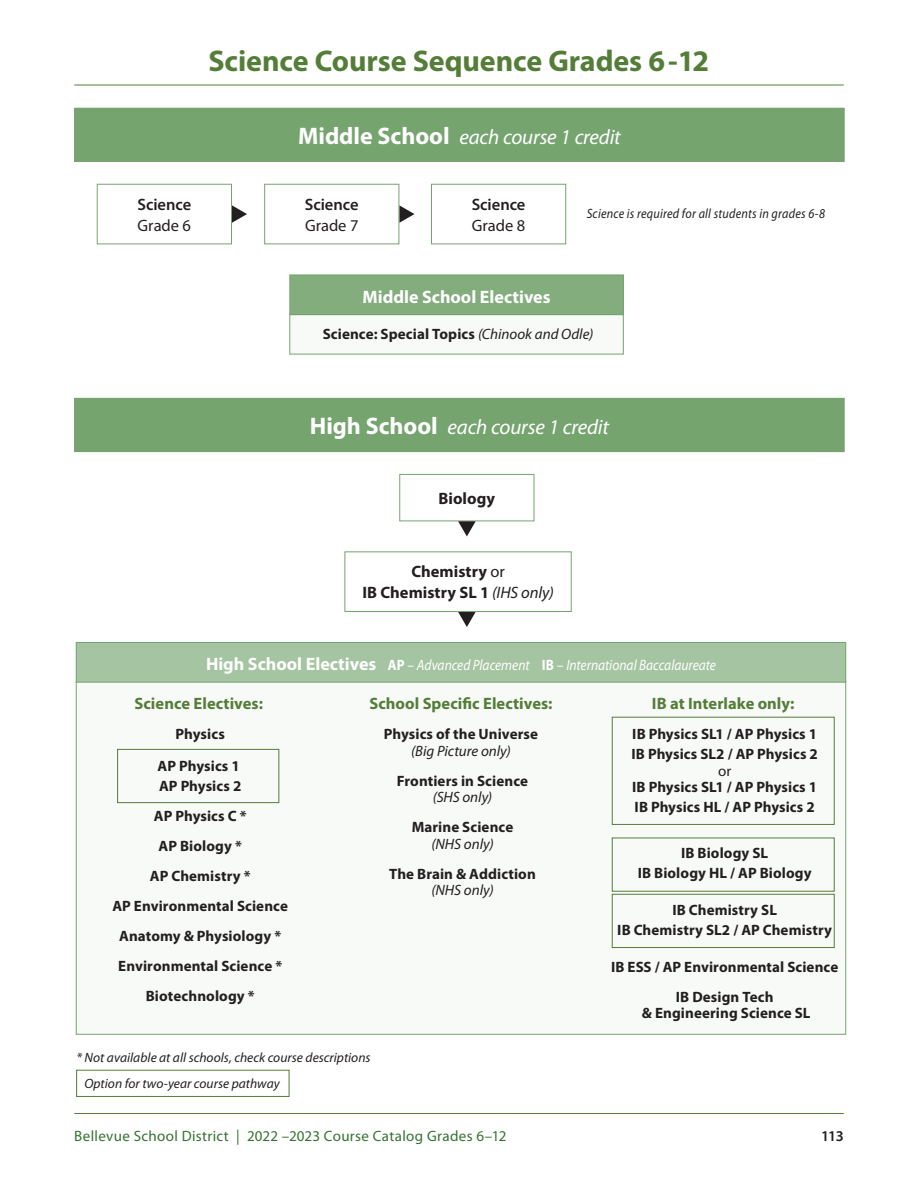
<style>
.page{position:relative;width:918px;height:1188px;background:#fff}
.page>*{position:absolute;margin:0;border:0;box-sizing:border-box;transform-origin:0 0}
.hdr{font:700 30px "Myriad Pro";letter-spacing:-.005em;color:#547d38}
.courseHD{font:italic 21px "Myriad Pro";letter-spacing:-.01em;color:#fff}
.Flow_Chart_Subhead{font:700 18px "Myriad Pro";color:#fff}
.flow_ch_COURSE{font:700 16.5px "Myriad Pro";letter-spacing:.005em;color:#547d38}
.flow_ch_COURSE-2{font:700 16.5px "Myriad Pro";color:#231f20}
.flowTTL_3C{font:600 16.5px "Myriad Pro";color:#231f20}
.flow_ch_TEXT{font:16.5px "Myriad Pro";color:#231f20}
.flow_ch_ELECTIVES{font:700 15px/16.5px "Myriad Pro";letter-spacing:.005em;color:#231f20;text-align:center}
.Flow_Chart_Subhead-2{font:italic 15px "Myriad Pro";color:#fff;scale:.9 1}
.t1{font:15px "Myriad Pro";letter-spacing:.025em;color:#367231}
.flow_ch_COURSE-3{font:700 15px/16.5px "Myriad Pro";letter-spacing:.005em;color:#231f20;text-align:center}
.t2{font:600 15px "Myriad Pro";color:#231f20}
.classINF{font:italic 13.5px "Myriad Pro";color:#231f20}
.Sequence_small_itali{font:italic 13.5px "Myriad Pro";letter-spacing:.02em;color:#231f20;scale:.9 1}
.flow_ch_COURSE-4{font:italic 13.5px "Myriad Pro";color:#231f20}
.s1{font-weight:700;font-style:normal;font-size:24px}
.s2{font-weight:400;font-style:italic}
.s3{font-weight:400}
.s4{font-weight:700;font-style:normal;font-size:18px}
.s5{font-weight:700;font-style:normal}
.s6{font-style:normal}
</style>
<div class="page">
<hr style="left:74px;top:1113px;width:770px;height:1px;background:#547d38">
<div style="left:76px;top:681px;width:770px;height:353px;background:#f8faf8"></div>
<hr style="left:74px;top:85px;width:770px;height:1px;background:#547d38">
<div style="left:76px;top:642px;width:770px;height:40px;background:#a5c4a1"></div>
<div style="left:76px;top:642px;width:770px;height:41px;border:1px solid #75a46f"></div>
<div style="left:290px;top:314px;width:333px;height:40px;background:#f8faf8"></div>
<div style="left:290px;top:275px;width:333px;height:40px;background:#83ad7d"></div>
<div style="left:289px;top:275px;width:335px;height:40px;border:1px solid #75a46f"></div>
<svg style="left:458px;top:612px;width:18px;height:15px"></svg>
<div style="left:345px;top:551px;width:227px;height:61px;border:1px solid #75a46f"></div>
<div style="left:399px;top:474px;width:135px;height:47px;border:1px solid #75a46f"></div>
<svg style="left:458px;top:521px;width:18px;height:15px"></svg>
<div style="left:75px;top:398px;width:769px;height:54px;background:#75a46f"></div>
<svg style="left:232px;top:205px;width:15px;height:18px"></svg>
<svg style="left:399px;top:205px;width:15px;height:18px"></svg>
<div style="left:97px;top:184px;width:135px;height:60px;border:1px solid #75a46f"></div>
<div style="left:264px;top:184px;width:135px;height:60px;border:1px solid #75a46f"></div>
<div style="left:431px;top:184px;width:135px;height:60px;border:1px solid #75a46f"></div>
<div style="left:117px;top:749px;width:162px;height:54px;border:1px solid #547d38"></div>
<div style="left:612px;top:717px;width:223px;height:108px;border:1px solid #547d38"></div>
<div style="left:612px;top:838px;width:223px;height:54px;border:1px solid #547d38"></div>
<div style="left:612px;top:894px;width:223px;height:54px;border:1px solid #547d38"></div>
<div style="left:76px;top:1070px;width:213px;height:27px;border:1px solid #547d38"></div>
<div style="left:75px;top:108px;width:769px;height:53px;background:#75a46f"></div>
<div style="left:74px;top:108px;width:771px;height:54px;border:1px solid #75a46f"></div>
<p class="hdr" style="left:209px;top:44px;width:502px">Science Course Sequence Grades 6 - 12</p>
<p class="flowTTL_3C" style="left:137px;top:195px;width:55px">Science</p>
<p class="flow_ch_TEXT" style="left:138px;top:216px;width:55px">Grade 6</p>
<p class="courseHD" style="left:298px;top:126px;width:324px"><span class="s1">Middle School</span> each course 1 credit</p>
<p class="flowTTL_3C" style="left:305px;top:195px;width:55px">Science</p>
<p class="flow_ch_TEXT" style="left:305px;top:216px;width:55px">Grade 7</p>
<p class="flowTTL_3C" style="left:472px;top:195px;width:55px">Science</p>
<p class="flow_ch_TEXT" style="left:472px;top:216px;width:55px">Grade 8</p>
<p class="Flow_Chart_Subhead" style="left:362px;top:287px;width:190px">Middle School Electives</p>
<p class="Sequence_small_itali" style="left:587px;top:206px;width:266px">Science is required for all students in grades 6-8</p>
<p class="flow_ch_ELECTIVES" style="left:323px;top:326px;width:272px">Science: Special Topics <span class="s2">(Chinook and Odle)</span></p>
<p class="courseHD" style="left:310px;top:416px;width:301px"><span class="s1">High School</span> each course 1 credit</p>
<p class="flow_ch_COURSE-2" style="left:439px;top:489px;width:58px">Biology</p>
<p class="flow_ch_COURSE-2" style="left:411px;top:563px;width:95px">Chemistry <span class="s3">or</span></p>
<p class="flow_ch_COURSE-2" style="left:362px;top:584px;width:193px">IB Chemistry SL 1 <span class="s2">(IHS only)</span></p>
<p class="Flow_Chart_Subhead-2" style="left:206px;top:657px;width:568px"><span class="s4">High School Electives</span> <span class="s5">AP</span> <span class="s6">–</span> Advanced Placement <span class="s5">IB</span> <span class="s6">–</span> International Baccalaureate</p>
<p class="flow_ch_COURSE" style="left:134px;top:694px;width:130px">Science Electives:</p>
<p class="flow_ch_ELECTIVES" style="left:176px;top:726px;width:51px">Physics</p>
<p class="flow_ch_COURSE-3" style="left:158px;top:758px;width:84px">AP Physics 1</p>
<p class="flow_ch_ELECTIVES" style="left:159px;top:777px;width:84px">AP Physics 2</p>
<p class="flow_ch_ELECTIVES" style="left:154px;top:807px;width:94px">AP Physics C *</p>
<p class="flow_ch_ELECTIVES" style="left:159px;top:837px;width:85px">AP Biology *</p>
<p class="flow_ch_ELECTIVES" style="left:150px;top:867px;width:102px">AP Chemistry *</p>
<p class="flow_ch_ELECTIVES" style="left:112px;top:897px;width:177px">AP Environmental Science</p>
<p class="flow_ch_ELECTIVES" style="left:119px;top:927px;width:163px">Anatomy &amp; Physiology *</p>
<p class="flow_ch_ELECTIVES" style="left:118px;top:957px;width:165px">Environmental Science *</p>
<p class="flow_ch_ELECTIVES" style="left:146px;top:987px;width:110px">Biotechnology *</p>
<p class="flow_ch_COURSE" style="left:369px;top:694px;width:185px">School Specific Electives:</p>
<p class="flow_ch_COURSE-3" style="left:384px;top:726px;width:156px">Physics of the Universe <span class="s2">(Big Picture only)</span></p>
<p class="flow_ch_ELECTIVES" style="left:397px;top:773px;width:133px">Frontiers in Science <span class="s2">(SHS only)</span></p>
<p class="flow_ch_ELECTIVES" style="left:412px;top:819px;width:103px">Marine Science <span class="s2">(NHS only)</span></p>
<p class="flow_ch_ELECTIVES" style="left:389px;top:866px;width:148px">The Brain &amp; Addiction <span class="s2">(NHS only)</span></p>
<p class="classINF" style="left:77px;top:1050px;width:295px">* Not available at all schools, check course descriptions</p>
<p class="flow_ch_COURSE-4" style="left:84px;top:1077px;width:197px">Option for two-year course pathway</p>
<p class="flow_ch_COURSE" style="left:652px;top:694px;width:144px">IB at Interlake only:</p>
<p class="flow_ch_ELECTIVES" style="left:632px;top:726px;width:186px">IB Physics SL1 / AP Physics 1</p>
<p class="flow_ch_ELECTIVES" style="left:632px;top:746px;width:188px">IB Physics SL2 / AP Physics 2 <span class="s3">or<br></span>IB Physics SL1 / AP Physics 1</p>
<p class="flow_ch_ELECTIVES" style="left:635px;top:799px;width:182px">IB Physics HL / AP Physics 2</p>
<p class="flow_ch_ELECTIVES" style="left:681px;top:845px;width:89px">IB Biology SL</p>
<p class="flow_ch_ELECTIVES" style="left:638px;top:865px;width:176px">IB Biology HL / AP Biology</p>
<p class="flow_ch_ELECTIVES" style="left:672px;top:902px;width:106px">IB Chemistry SL</p>
<p class="flow_ch_ELECTIVES" style="left:617px;top:922px;width:216px">IB Chemistry SL2 / AP Chemistry</p>
<p class="flow_ch_ELECTIVES" style="left:611px;top:959px;width:229px">IB ESS / AP Environmental Science</p>
<p class="flow_ch_ELECTIVES" style="left:642px;top:989px;width:170px">IB Design Tech<br>&amp; Engineering Science SL</p>
<p class="t1" style="left:74px;top:1128px;width:434px">Bellevue School District | 2022 –2023 Course Catalog Grades 6–12</p>
<p class="t2" style="left:821px;top:1128px;width:24px">113</p>
</div>
